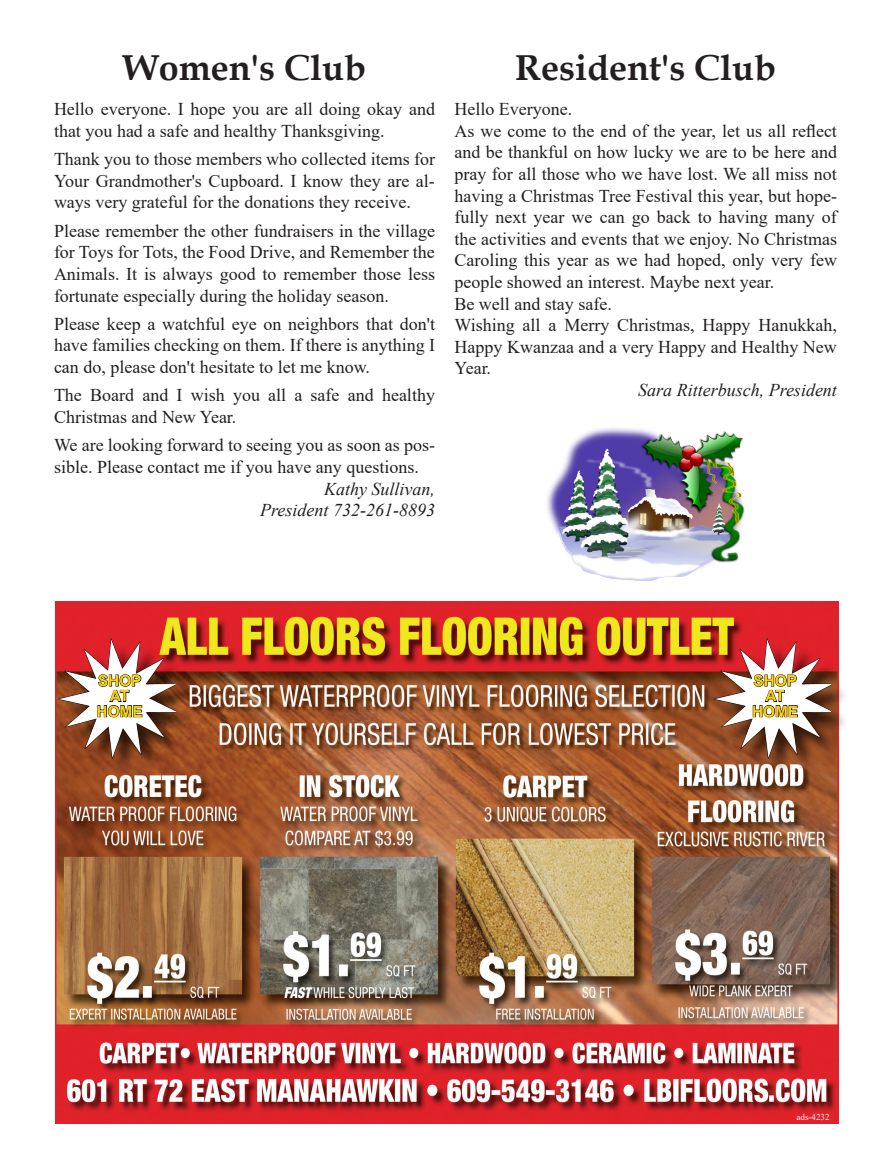
<style>
.page{position:relative;width:891px;height:1161px;background:#fff}
.page>*{position:absolute;margin:0;border:0;box-sizing:border-box;transform-origin:0 0}
.t1{font:700 36px "Book Antiqua";color:#231f20}
.t2{font:18px/21.6px "Times New Roman";color:#231f20}
.t3{font:italic 18px/21.6px "Times New Roman";color:#231f20;text-align:right}
.t4{font:700 15.3px/15.3px "Arial";color:#ffd000;text-align:center}
.t5{font:9px "Times New Roman";color:#fff}
</style>
<div class="page">
<img style="left:56px;top:602px;width:782px;height:521px">
<div style="left:60px;top:641px;width:131px;height:133px;background:#231f20;opacity:.75"></div>
<img style="left:56px;top:638px;width:119px;height:123px">
<svg style="left:97px;top:674px;width:46px;height:44px"></svg>
<div style="left:715px;top:641px;width:132px;height:133px;background:#231f20;opacity:.75"></div>
<img style="left:712px;top:638px;width:119px;height:123px">
<svg style="left:753px;top:674px;width:45px;height:44px"></svg>
<img style="left:547px;top:428px;width:198px;height:153px">
<h1 class="t1" style="left:123px;top:43px;width:245px">Women's Club</h1>
<p class="t2" style="left:54px;top:98px;width:383px">Hello everyone. I hope you are all doing okay and that you had a safe and healthy Thanksgiving.</p>
<p class="t2" style="left:54px;top:148px;width:383px;text-align:justify">Thank you to those members who collected items for Your Grandmother's Cupboard. I know they are al&shy;ways very grateful for the donations they receive.</p>
<p class="t2" style="left:54px;top:219px;width:383px;text-align:justify">Please remember the other fundraisers in the village for Toys for Tots, the Food Drive, and Remember the Animals. It is always good to remember those less fortunate especially during the holiday season.</p>
<p class="t2" style="left:54px;top:312px;width:383px;text-align:justify">Please keep a watchful eye on neighbors that don't have families checking on them. If there is anything I can do, please don't hesitate to let me know.</p>
<p class="t2" style="left:54px;top:384px;width:383px">The Board and I wish you all a safe and healthy<br>Christmas and New Year.</p>
<p class="t2" style="left:54px;top:434px;width:383px">We are looking forward to seeing you as soon as pos&shy;sible. Please contact me if you have any questions.</p>
<p class="t3" style="left:260px;top:477px;width:176px">Kathy Sullivan,<br>President 732-261-8893</p>
<h1 class="t1" style="left:515px;top:43px;width:263px">Resident's Club</h1>
<p class="t2" style="left:454px;top:98px;width:384px">Hello Everyone.<br>As we come to the end of the year, let us all reflect and be thankful on how lucky we are to be here and pray for all those who we have lost. We all miss not having a Christmas Tree Festival this year, but hope&shy;fully next year we can go back to having many of the activities and events that we enjoy. No Christmas Caroling this year as we had hoped, only very few people showed an interest. Maybe next year.<br>Be well and stay safe.<br>Wishing all a Merry Christmas, Happy Hanukkah, Happy Kwanzaa and a very Happy and Healthy New Year.</p>
<p class="t3" style="left:638px;top:379px;width:200px">Sara Ritterbusch, President</p>
<p class="t4" style="left:97px;top:673px;width:48px">SHOP<br>AT<br>HOME</p>
<p class="t4" style="left:752px;top:673px;width:48px">SHOP<br>AT<br>HOME</p>
<p class="t5" style="left:797px;top:1111px;width:34px">ads-4232</p>
</div>
